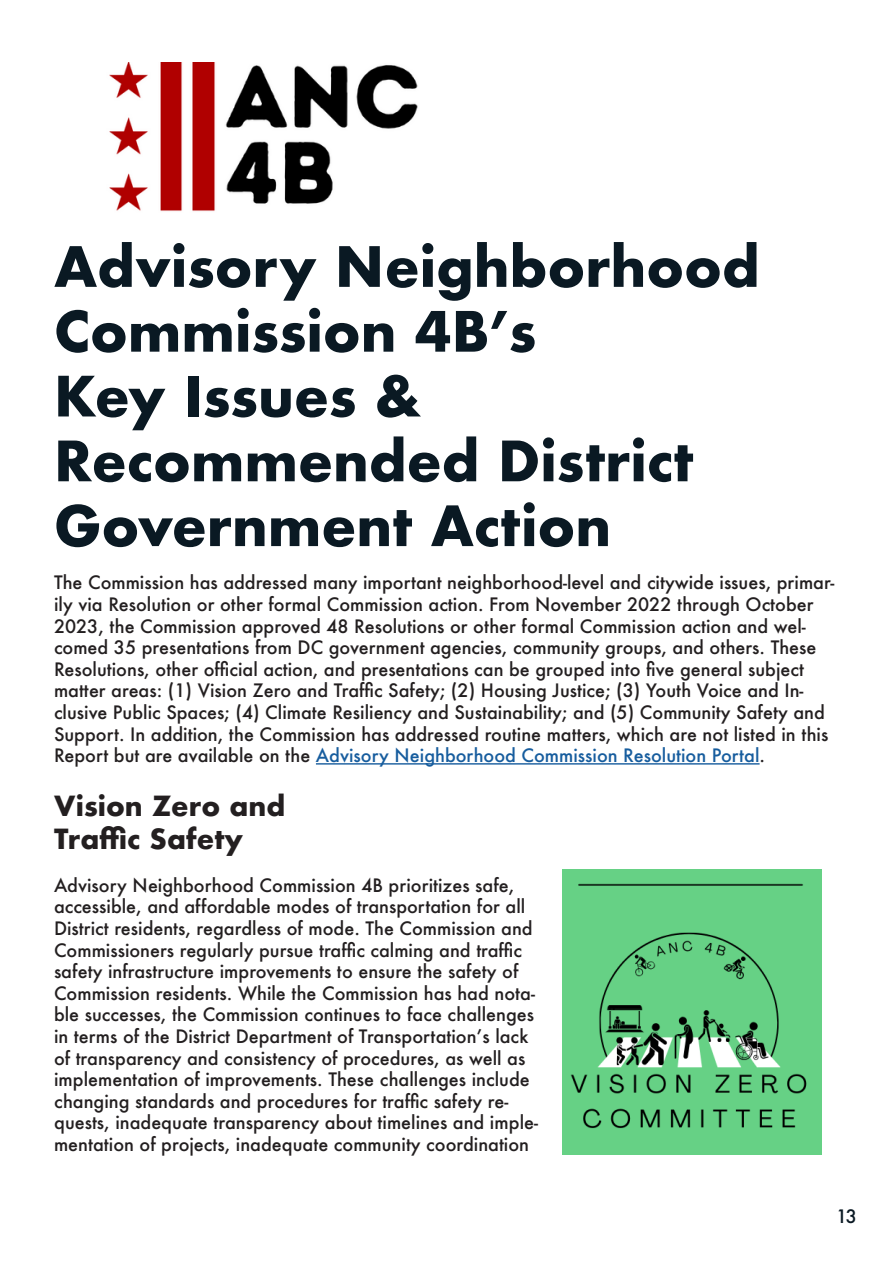
<style>
.page{position:relative;width:893px;height:1263px;background:#fff}
.page>*{position:absolute;margin:0;border:0;box-sizing:border-box;transform-origin:0 0}
.Subheading{font:700 54px/64.8px "Futura";color:#0a1923}
.t1{font:700 27px "Futura";color:#231f20}
.t2{font:500 18px/21.6px "Futura";color:#231f20}
.t3{font:500 18px "Futura";color:#0a1923}
.s1{color:#175d9e}
</style>
<div class="page">
<hr style="left:316px;top:763px;width:444px;height:1px;background:#175d9e">
<img style="left:562px;top:869px;width:260px;height:286px">
<img style="left:109px;top:62px;width:309px;height:150px">
<p class="Subheading" style="left:54px;top:234px;width:707px">Advisory Neighborhood<br>Commission 4B’s</p>
<p class="Subheading" style="left:54px;top:364px;width:368px">Key Issues &amp;</p>
<p class="Subheading" style="left:54px;top:428px;width:641px">Recommended District<br>Government Action</p>
<p class="t2" style="left:54px;top:572px;width:782px">The Commission has addressed many important neighborhood-level and citywide issues, primar&shy;ily via Resolution or other formal Commission action. From November 2022 through October 2023, the Commission approved 48 Resolutions or other formal Commission action and wel&shy;comed 35 presentations from DC government agencies, community groups, and others. These Resolutions, other official action, and presentations can be grouped into five general subject matter areas: (1) Vision Zero and Traffic Safety; (2) Housing Justice; (3) Youth Voice and In&shy;clusive Public Spaces; (4) Climate Resiliency and Sustainability; and (5) Community Safety and Support. In addition, the Commission has addressed routine matters, which are not listed in this Report but are available on the <span class="s1">Advisory Neighborhood Commission Resolution Portal</span>.</p>
<p class="t1" style="left:54px;top:786px;width:233px">Vision Zero and</p>
<p class="t1" style="left:54px;top:819px;width:191px">Traffic Safety</p>
<p class="t2" style="left:54px;top:874px;width:485px">Advisory Neighborhood Commission 4B prioritizes safe, accessible, and affordable modes of transportation for all District residents, regardless of mode. The Commission and Commissioners regularly pursue traffic calming and traffic safety infrastructure improvements to ensure the safety of Commission residents. While the Commission has had nota&shy;ble successes, the Commission continues to face challenges in terms of the District Department of Transportation’s lack of transparency and consistency of procedures, as well as implementation of improvements. These challenges include changing standards and procedures for traffic safety re&shy;quests, inadequate transparency about timelines and imple&shy;mentation of projects, inadequate community coordination</p>
<p class="t3" style="left:836px;top:1204px;width:22px">13</p>
</div>
